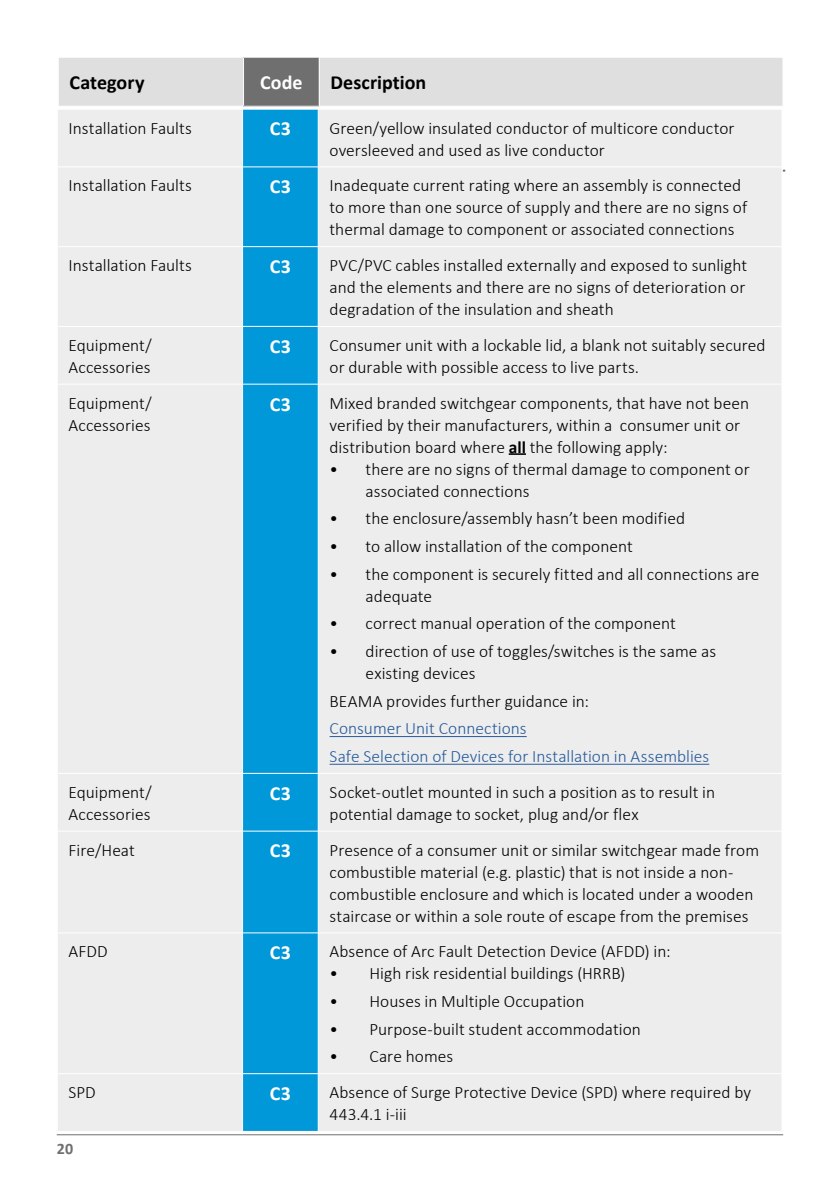
<style>
.page{position:relative;width:840px;height:1191px;background:#fff}
.page>*{position:absolute;margin:0;border:0;box-sizing:border-box;transform-origin:0 0}
.t1{font:700 20px "Calibri";letter-spacing:.01em;color:#fff}
.t2{font:700 20px "Calibri";color:#000}
.t3{font:300 17.4px/22px "Calibri";color:#000}
.t4{font:300 17.4px/27.6px "Calibri";letter-spacing:.005em;color:#275b9b}
.t5{font:700 16px "Calibri";color:#706f6f}
.s1{font-weight:700}
</style>
<div class="page">
<hr style="left:57px;top:1134px;width:725px;height:1px;background:#706f6f">
<div style="left:58px;top:110px;width:723px;height:1021px;background:#ededed"></div>
<div style="left:243px;top:110px;width:75px;height:1021px;background:#0098d8"></div>
<hr style="left:242px;top:109px;width:1px;height:58px;background:#fff">
<hr style="left:318px;top:109px;width:1px;height:58px;background:#fff">
<hr style="left:57px;top:166px;width:185px;height:1px;background:#fff">
<hr style="left:242px;top:166px;width:76px;height:1px;background:#fff">
<hr style="left:242px;top:167px;width:1px;height:79px;background:#fff">
<hr style="left:318px;top:166px;width:463px;height:1px;background:#fff">
<hr style="left:318px;top:167px;width:1px;height:79px;background:#fff">
<hr style="left:57px;top:246px;width:185px;height:1px;background:#fff">
<hr style="left:242px;top:246px;width:76px;height:1px;background:#fff">
<hr style="left:242px;top:247px;width:1px;height:79px;background:#fff">
<hr style="left:318px;top:246px;width:463px;height:1px;background:#fff">
<hr style="left:318px;top:247px;width:1px;height:79px;background:#fff">
<hr style="left:57px;top:326px;width:185px;height:1px;background:#fff">
<hr style="left:242px;top:326px;width:76px;height:1px;background:#fff">
<hr style="left:242px;top:327px;width:1px;height:57px;background:#fff">
<hr style="left:318px;top:326px;width:463px;height:1px;background:#fff">
<hr style="left:318px;top:327px;width:1px;height:57px;background:#fff">
<hr style="left:57px;top:384px;width:185px;height:1px;background:#fff">
<hr style="left:242px;top:384px;width:76px;height:1px;background:#fff">
<hr style="left:242px;top:384px;width:1px;height:389px;background:#fff">
<hr style="left:318px;top:384px;width:463px;height:1px;background:#fff">
<hr style="left:318px;top:384px;width:1px;height:389px;background:#fff">
<hr style="left:57px;top:773px;width:185px;height:1px;background:#fff">
<hr style="left:242px;top:773px;width:76px;height:1px;background:#fff">
<hr style="left:242px;top:773px;width:1px;height:58px;background:#fff">
<hr style="left:318px;top:773px;width:463px;height:1px;background:#fff">
<hr style="left:318px;top:773px;width:1px;height:58px;background:#fff">
<hr style="left:57px;top:830px;width:185px;height:1px;background:#fff">
<hr style="left:242px;top:830px;width:76px;height:1px;background:#fff">
<hr style="left:242px;top:831px;width:1px;height:101px;background:#fff">
<hr style="left:318px;top:830px;width:463px;height:1px;background:#fff">
<hr style="left:318px;top:831px;width:1px;height:101px;background:#fff">
<hr style="left:57px;top:932px;width:185px;height:1px;background:#fff">
<hr style="left:242px;top:932px;width:76px;height:1px;background:#fff">
<hr style="left:242px;top:933px;width:1px;height:140px;background:#fff">
<hr style="left:318px;top:932px;width:463px;height:1px;background:#fff">
<hr style="left:318px;top:933px;width:1px;height:140px;background:#fff">
<hr style="left:57px;top:1073px;width:185px;height:1px;background:#fff">
<hr style="left:242px;top:1073px;width:76px;height:1px;background:#fff">
<hr style="left:242px;top:1074px;width:1px;height:57px;background:#fff">
<hr style="left:318px;top:1073px;width:463px;height:1px;background:#fff">
<hr style="left:318px;top:1074px;width:1px;height:57px;background:#fff">
<svg style="left:508px;top:453px;width:17px;height:2px"></svg>
<hr style="left:329px;top:736px;width:197px;height:1px;background:#275b9b">
<hr style="left:329px;top:764px;width:380px;height:1px;background:#275b9b">
<div style="left:59px;top:58px;width:723px;height:48px;background:#dfdfdf"></div>
<div style="left:243px;top:57px;width:76px;height:49px;background:#706f6f"></div>
<hr style="left:243px;top:58px;width:1px;height:48px;background:#fff">
<hr style="left:318px;top:58px;width:1px;height:48px;background:#fff">
<hr style="left:243px;top:57px;width:76px;height:1px;background:#fff">
<p class="t2" style="left:70px;top:70px;width:76px">Category</p>
<p class="t1" style="left:260px;top:70px;width:44px">Code</p>
<p class="t2" style="left:330px;top:70px;width:97px">Description</p>
<p class="t3" style="left:69px;top:117px;width:125px">Installation Faults</p>
<p class="t1" style="left:270px;top:116px;width:22px">C3</p>
<p class="t3" style="left:329px;top:117px;width:406px">Green/yellow insulated conductor of multicore conductor oversleeved and used as live conductor</p>
<p class="t3" style="left:69px;top:174px;width:125px">Installation Faults</p>
<p class="t1" style="left:270px;top:174px;width:22px">C3</p>
<p class="t3" style="left:329px;top:174px;width:419px">Inadequate current rating where an assembly is connected to more than one source of supply and there are no signs of thermal damage to component or associated connections</p>
<p class="t3" style="left:69px;top:254px;width:125px">Installation Faults</p>
<p class="t1" style="left:270px;top:254px;width:22px">C3</p>
<p class="t3" style="left:329px;top:254px;width:419px;text-align:justify">PVC/PVC cables installed externally and exposed to sunlight and the elements and there are no signs of deterioration or degradation of the insulation and sheath</p>
<p class="t3" style="left:69px;top:334px;width:84px">Equipment/<br>Accessories</p>
<p class="t1" style="left:270px;top:334px;width:22px">C3</p>
<p class="t3" style="left:329px;top:334px;width:437px">Consumer unit with a lockable lid, a blank not suitably secured or durable with possible access to live parts.</p>
<p class="t3" style="left:69px;top:391px;width:84px">Equipment/<br>Accessories</p>
<p class="t1" style="left:270px;top:391px;width:22px">C3</p>
<p class="t3" style="left:329px;top:391px;width:421px">Mixed branded switchgear components, that have not been verified by their manufacturers, within a consumer unit or distribution board where <span class="s1">all</span> the following apply:</p>
<p class="t3" style="left:365px;top:457px;width:385px;text-indent:-36px">• there are no signs of thermal damage to component or associated connections</p>
<p class="t3" style="left:329px;top:507px;width:357px">• the enclosure/assembly hasn’t been modified</p>
<p class="t3" style="left:329px;top:535px;width:304px">• to allow installation of the component</p>
<p class="t3" style="left:365px;top:562px;width:395px;text-indent:-36px">• the component is securely fitted and all connections are adequate</p>
<p class="t3" style="left:329px;top:612px;width:347px">• correct manual operation of the component</p>
<p class="t3" style="left:365px;top:640px;width:352px;text-indent:-36px">• direction of use of toggles/switches is the same as existing devices</p>
<p class="t3" style="left:329px;top:689px;width:261px">BEAMA provides further guidance in:</p>
<p class="t4" style="left:329px;top:714px;width:381px">Consumer Unit Connections<br>Safe Selection of Devices for Installation in Assemblies</p>
<p class="t3" style="left:69px;top:780px;width:84px">Equipment/<br>Accessories</p>
<p class="t1" style="left:270px;top:780px;width:22px">C3</p>
<p class="t3" style="left:329px;top:781px;width:387px">Socket-outlet mounted in such a position as to result in potential damage to socket, plug and/or flex</p>
<p class="t3" style="left:69px;top:838px;width:68px">Fire/Heat</p>
<p class="t1" style="left:270px;top:838px;width:22px">C3</p>
<p class="t3" style="left:329px;top:838px;width:431px">Presence of a consumer unit or similar switchgear made from combustible material (e.g. plastic) that is not inside a non&shy;combustible enclosure and which is located under a wooden staircase or within a sole route of escape from the premises</p>
<p class="t3" style="left:69px;top:940px;width:40px">AFDD</p>
<p class="t1" style="left:270px;top:940px;width:22px">C3</p>
<p class="t3" style="left:329px;top:940px;width:342px">Absence of Arc Fault Detection Device (AFDD) in:</p>
<p class="t3" style="left:329px;top:962px;width:297px">• High risk residential buildings (HRRB)</p>
<p class="t3" style="left:329px;top:990px;width:256px">• Houses in Multiple Occupation</p>
<p class="t3" style="left:329px;top:1017px;width:313px">• Purpose-built student accommodation</p>
<p class="t3" style="left:329px;top:1045px;width:125px">• Care homes</p>
<p class="t3" style="left:69px;top:1081px;width:29px">SPD</p>
<p class="t1" style="left:270px;top:1081px;width:22px">C3</p>
<p class="t3" style="left:329px;top:1081px;width:423px">Absence of Surge Protective Device (SPD) where required by<br>443.4.1 i-iii</p>
<p class="t5" style="left:57px;top:1138px;width:18px">20</p>
</div>
